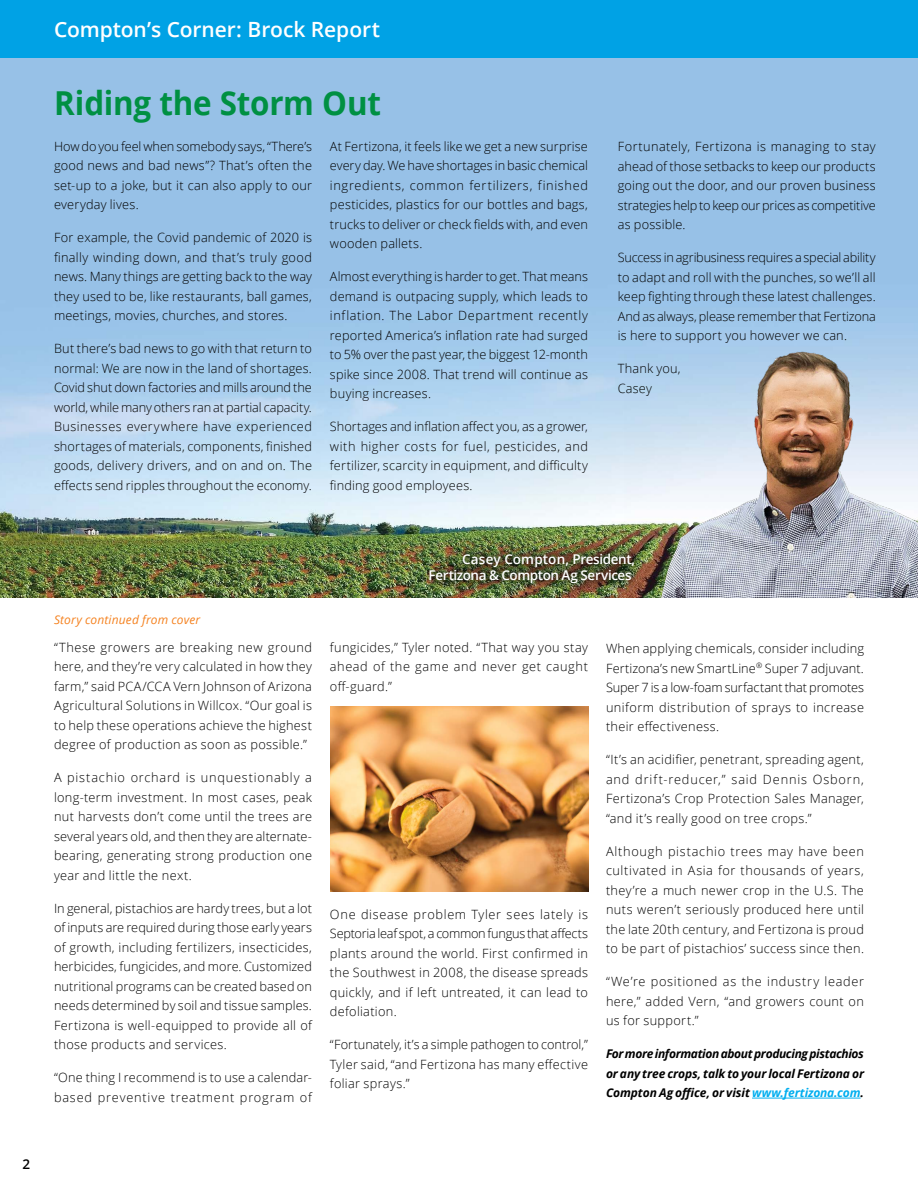
<style>
.page{position:relative;width:918px;height:1188px;background:#fff}
.page>*{position:absolute;margin:0;border:0;box-sizing:border-box;transform-origin:0 0}
.t1{font:700 33px "Open Sans";letter-spacing:-.005em;color:#009042;scale:.95 1}
.t2{font:600 21px "Open Sans";letter-spacing:-.005em;color:#fff}
.t3{font:600 13.5px/16.5px "Open Sans";letter-spacing:-.025em;color:#fff;text-align:right}
.t4{font:600 13.5px "Open Sans";color:#000}
.t5{font:300 12.75px/19.5px "Open Sans";letter-spacing:.02em;color:#000;text-align:justify}
.t6{font:300 12.75px/19.5px "Open Sans";letter-spacing:.05em;color:#000}
.t7{font:italic 700 12px/19.5px "Open Sans";letter-spacing:-.005em;color:#000;text-align:justify}
.t8{font:italic 12px "Open Sans";letter-spacing:.015em;color:#f58220}
.s1{color:#00aeef}
</style>
<div class="page">
<img style="left:0;top:57px;width:918px;height:540px">
<div style="left:0;top:0;width:918px;height:57px;background:#00a2e5"></div>
<img style="left:624px;top:351px;width:294px;height:246px">
<div style="left:417px;top:542px;width:229px;height:54px;background:#000;opacity:.79"></div>
<hr style="left:752px;top:1098px;width:109px;height:1px;background:#00aeef">
<img style="left:330px;top:707px;width:258px;height:185px">
<h2 class="t2" style="left:54px;top:15px;width:328px">Compton’s Corner: Brock Report</h2>
<h1 class="t1" style="left:54px;top:80px;width:346px">Riding the Storm Out</h1>
<p class="t5" style="left:54px;top:136px;width:260px">How do you feel when somebody says, “There’s good news and bad news”? That’s often the set-up to a joke, but it can also apply to our everyday lives.</p>
<p class="t5" style="left:54px;top:228px;width:260px">For example, the Covid pandemic of 2020 is finally winding down, and that’s truly good news. Many things are getting back to the way they used to be, like restaurants, ball games, meetings, movies, churches, and stores.</p>
<p class="t5" style="left:54px;top:338px;width:260px">But there’s bad news to go with that return to normal: We are now in the land of shortages.<br>Covid shut down factories and mills around the world, while many others ran at partial capacity.<br>Businesses everywhere have experienced shortages of materials, components, finished goods, delivery drivers, and on and on. The effects send ripples throughout the economy.</p>
<p class="t5" style="left:330px;top:136px;width:260px">At Fertizona, it feels like we get a new surprise every day. We have shortages in basic chemical ingredients, common fertilizers, finished pesticides, plastics for our bottles and bags, trucks to deliver or check fields with, and even wooden pallets.</p>
<p class="t5" style="left:330px;top:266px;width:260px">Almost everything is harder to get. That means demand is outpacing supply, which leads to inflation. The Labor Department recently reported America’s inflation rate had surged to 5% over the past year, the biggest 12-month spike since 2008. That trend will continue as buying increases.</p>
<p class="t5" style="left:330px;top:416px;width:260px">Shortages and inflation affect you, as a grower, with higher costs for fuel, pesticides, and fertilizer, scarcity in equipment, and difficulty finding good employees.</p>
<p class="t5" style="left:618px;top:137px;width:260px">Fortunately, Fertizona is managing to stay ahead of those setbacks to keep our products going out the door, and our proven business strategies help to keep our prices as competitive as possible.</p>
<p class="t5" style="left:618px;top:248px;width:260px">Success in agribusiness requires a special ability to adapt and roll with the punches, so we’ll all keep fighting through these latest challenges.<br>And as always, please remember that Fertizona is here to support you however we can.</p>
<p class="t5" style="left:618px;top:359px;width:64px">Thank you,<br>Casey</p>
<p class="t4" style="left:22px;top:1154px;width:9px">2</p>
<p class="t8" style="left:54px;top:612px;width:148px">Story continued from cover</p>
<p class="t5" style="left:54px;top:637px;width:260px">“These growers are breaking new ground here, and they’re very calculated in how they farm,” said PCA/CCA Vern Johnson of Arizona Agricultural Solutions in Willcox. “Our goal is to help these operations achieve the highest degree of production as soon as possible.”</p>
<p class="t5" style="left:54px;top:767px;width:260px">A pistachio orchard is unquestionably a long-term investment. In most cases, peak nut harvests don’t come until the trees are several years old, and then they are alternate&shy;bearing, generating strong production one year and little the next.</p>
<p class="t5" style="left:54px;top:898px;width:260px">In general, pistachios are hardy trees, but a lot of inputs are required during those early years of growth, including fertilizers, insecticides, herbicides, fungicides, and more. Customized nutritional programs can be created based on needs determined by soil and tissue samples.<br>Fertizona is well-equipped to provide all of those products and services.</p>
<p class="t6" style="left:54px;top:1067px;width:260px">“One thing I recommend is to use a calendar&shy;based preventive treatment program of</p>
<p class="t3" style="left:429px;top:551px;width:208px">Casey Compton, President,<br>Fertizona &amp; Compton Ag Services</p>
<p class="t5" style="left:330px;top:637px;width:260px">fungicides,” Tyler noted. “That way you stay ahead of the game and never get caught off-guard.”</p>
<p class="t5" style="left:330px;top:904px;width:260px">One disease problem Tyler sees lately is Septoria leaf spot, a common fungus that affects plants around the world. First confirmed in the Southwest in 2008, the disease spreads quickly, and if left untreated, it can lead to defoliation.</p>
<p class="t5" style="left:330px;top:1034px;width:260px">“Fortunately, it’s a simple pathogen to control,” Tyler said, “and Fertizona has many effective foliar sprays.”</p>
<p class="t5" style="left:606px;top:638px;width:260px">When applying chemicals, consider including Fertizona’s new SmartLine<sup>®</sup> Super 7 adjuvant.<br>Super 7 is a low-foam surfactant that promotes uniform distribution of sprays to increase their effectiveness.</p>
<p class="t5" style="left:606px;top:749px;width:260px">“It’s an acidifier, penetrant, spreading agent, and drift-reducer,” said Dennis Osborn, Fertizona’s Crop Protection Sales Manager, “and it’s really good on tree crops.”</p>
<p class="t5" style="left:606px;top:841px;width:260px">Although pistachio trees may have been cultivated in Asia for thousands of years, they’re a much newer crop in the U.S. The nuts weren’t seriously produced here until the late 20th century, and Fertizona is proud to be part of pistachios’ success since then.</p>
<p class="t5" style="left:606px;top:971px;width:260px">“We’re positioned as the industry leader here,” added Vern, “and growers count on us for support.”</p>
<p class="t7" style="left:606px;top:1044px;width:260px">For more information about producing pistachios or any tree crops, talk to your local Fertizona or Compton Ag office, or visit <span class="s1">www.fertizona.com</span>.</p>
</div>
